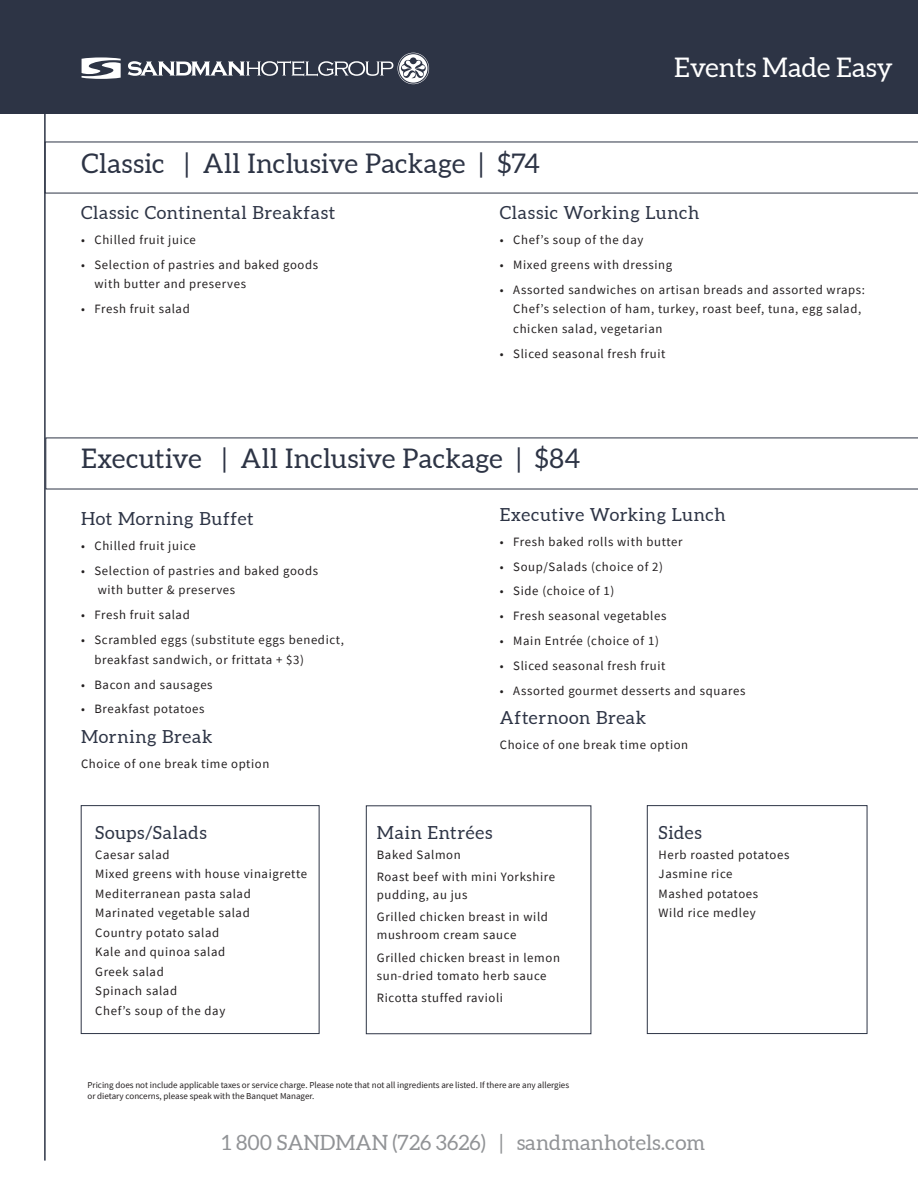
<style>
.page{position:relative;width:918px;height:1188px;background:#fff}
.page>*{position:absolute;margin:0;border:0;box-sizing:border-box;transform-origin:0 0}
.t1{font:27px "Aleo";letter-spacing:.01em;color:#2d3445}
.t2{font:27px "Aleo";color:#fff}
.t3{font:21px "Aleo";color:#919396}
.t4{font:18px "Aleo";letter-spacing:.04em;color:#2d3445}
.t5{font:12.75px/19.5px "Source Sans Pro";letter-spacing:.05em;color:#231f20}
.t6{font:9px/10.8px "Source Sans Pro";color:#231f20}
</style>
<div class="page">
<div style="left:0;top:0;width:918px;height:114px;background:#2d3445"></div>
<hr style="left:44px;top:113px;width:2px;height:1048px;background:#2d3445">
<svg style="left:128px;top:53px;width:301px;height:31px"></svg>
<svg style="left:82px;top:57px;width:39px;height:22px"></svg>
<svg style="left:45px;top:142px;width:873px;height:51px"></svg>
<svg style="left:46px;top:438px;width:872px;height:51px"></svg>
<div style="left:81px;top:805px;width:238px;height:229px;border:1px solid #2d3445"></div>
<div style="left:647px;top:805px;width:220px;height:229px;border:1px solid #2d3445"></div>
<div style="left:366px;top:806px;width:225px;height:228px;border:1px solid #2d3445"></div>
<h1 class="t1" style="left:82px;top:147px;width:460px">Classic | All Inclusive Package | $74</h1>
<h1 class="t2" style="left:674px;top:52px;width:220px">Events Made Easy</h1>
<h3 class="t4" style="left:81px;top:202px;width:256px">Classic Continental Breakfast</h3>
<p class="t5" style="left:81px;top:230px;width:116px">• Chilled fruit juice</p>
<p class="t5" style="left:94px;top:255px;width:225px;text-indent:-14px">• Selection of pastries and baked goods with butter and preserves</p>
<p class="t5" style="left:81px;top:299px;width:110px">• Fresh fruit salad</p>
<h3 class="t4" style="left:500px;top:202px;width:201px">Classic Working Lunch</h3>
<p class="t5" style="left:500px;top:230px;width:145px">• Chef’s soup of the day</p>
<p class="t5" style="left:500px;top:255px;width:174px">• Mixed greens with dressing</p>
<p class="t5" style="left:513px;top:280px;width:353px;text-indent:-14px">• Assorted sandwiches on artisan breads and assorted wraps:<br>Chef’s selection of ham, turkey, roast beef, tuna, egg salad, chicken salad, vegetarian</p>
<p class="t5" style="left:500px;top:344px;width:167px">• Sliced seasonal fresh fruit</p>
<h1 class="t1" style="left:81px;top:443px;width:501px">Executive | All Inclusive Package | $84</h1>
<h3 class="t4" style="left:81px;top:508px;width:174px">Hot Morning Buffet</h3>
<p class="t5" style="left:81px;top:536px;width:116px">• Chilled fruit juice</p>
<p class="t5" style="left:98px;top:561px;width:222px;text-indent:-17px">• Selection of pastries and baked goods with butter &amp; preserves</p>
<p class="t5" style="left:81px;top:605px;width:110px">• Fresh fruit salad</p>
<p class="t5" style="left:94px;top:630px;width:251px;text-indent:-14px">• Scrambled eggs (substitute eggs benedict, breakfast sandwich, or frittata + $3)</p>
<p class="t5" style="left:81px;top:675px;width:133px">• Bacon and sausages</p>
<p class="t5" style="left:81px;top:699px;width:125px">• Breakfast potatoes</p>
<h3 class="t4" style="left:81px;top:726px;width:133px">Morning Break</h3>
<p class="t5" style="left:81px;top:754px;width:190px">Choice of one break time option</p>
<h3 class="t4" style="left:500px;top:504px;width:228px">Executive Working Lunch</h3>
<p class="t5" style="left:500px;top:532px;width:184px">• Fresh baked rolls with butter</p>
<p class="t5" style="left:500px;top:557px;width:165px">• Soup/Salads (choice of 2)</p>
<p class="t5" style="left:500px;top:581px;width:116px">• Side (choice of 1)</p>
<p class="t5" style="left:500px;top:606px;width:168px">• Fresh seasonal vegetables</p>
<p class="t5" style="left:500px;top:631px;width:161px">• Main Entrée (choice of 1)</p>
<p class="t5" style="left:500px;top:656px;width:167px">• Sliced seasonal fresh fruit</p>
<p class="t5" style="left:500px;top:681px;width:247px">• Assorted gourmet desserts and squares</p>
<h3 class="t4" style="left:500px;top:708px;width:148px">Afternoon Break</h3>
<p class="t5" style="left:500px;top:735px;width:190px">Choice of one break time option</p>
<h3 class="t4" style="left:95px;top:822px;width:113px">Soups/Salads</h3>
<p class="t5" style="left:95px;top:845px;width:213px">Caesar salad<br>Mixed greens with house vinaigrette<br>Mediterranean pasta salad<br>Marinated vegetable salad<br>Country potato salad<br>Kale and quinoa salad<br>Greek salad<br>Spinach salad<br>Chef’s soup of the day</p>
<h3 class="t4" style="left:377px;top:822px;width:117px">Main Entrées</h3>
<p class="t5" style="left:377px;top:843px;width:180px;line-height:22.4px">Baked Salmon<br>Roast beef with mini Yorkshire</p>
<p class="t5" style="left:377px;top:884px;width:173px;line-height:22.4px">pudding, au jus<br>Grilled chicken breast in wild</p>
<p class="t5" style="left:377px;top:924px;width:185px;line-height:22.4px">mushroom cream sauce<br>Grilled chicken breast in lemon</p>
<p class="t5" style="left:377px;top:964px;width:171px;line-height:22.4px">sun-dried tomato herb sauce<br>Ricotta stuffed ravioli</p>
<p class="t6" style="left:87px;top:1079px;width:483px">Pricing does not include applicable taxes or service charge. Please note that not all ingredients are listed. If there are any allergies or dietary concerns, please speak with the Banquet Manager.</p>
<h3 class="t4" style="left:659px;top:822px;width:45px">Sides</h3>
<p class="t5" style="left:659px;top:845px;width:132px">Herb roasted potatoes<br>Jasmine rice<br>Mashed potatoes<br>Wild rice medley</p>
<h2 class="t3" style="left:222px;top:1130px;width:485px">1 800 SANDMAN (726 3626) | sandmanhotels.com</h2>
</div>
